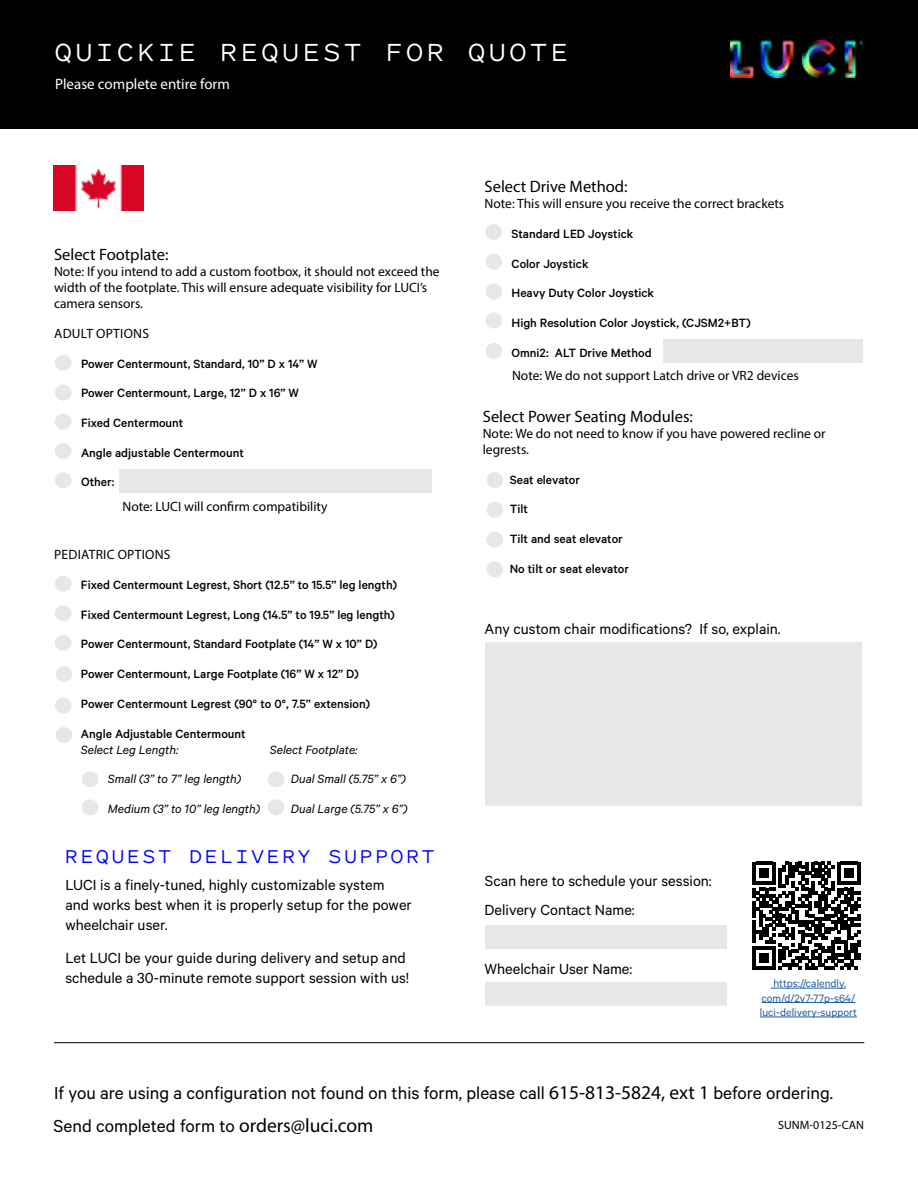
<style>
.page{position:relative;width:918px;height:1188px;background:#fff}
.page>*{position:absolute;margin:0;border:0;box-sizing:border-box;transform-origin:0 0}
.t1{font:500 30px "Pitch Sans";letter-spacing:.075em;color:#fff}
.t2{font:500 22.5px "Pitch Sans";letter-spacing:.075em;color:#00f}
.t3{font:19.5px "Calibre";color:#000}
.t4{font:16.5px/19.8px "Calibre";color:#000}
.t5{font:16.5px "Myriad Pro";color:#000}
.t6{font:15px "Myriad Pro";color:#fff}
.t7{font:500 13.5px/29.7px "Calibre";color:#000}
.t8{font:13.5px/16.2px "Myriad Pro";color:#000}
.t9{font:italic 13.5px "Calibre";color:#000}
.t10{font:13.5px "Myriad Pro";letter-spacing:.02em;color:#000}
.t11{font:12px/14.4px "Calibre";color:#215e9e;text-align:center}
.t12{font:12px "Myriad Pro";color:#000}
.s1{font-family:"Myriad Pro"}
</style>
<div class="page">
<div style="left:0;top:0;width:918px;height:128px;background:#000"></div>
<hr style="left:54px;top:1042px;width:810px;height:1px;background:#000">
<div style="left:485px;top:642px;width:377px;height:163px;background:#e6e7e8"></div>
<div style="left:486px;top:472px;width:17px;height:16px;background:#e6e7e8;border-radius:50%"></div>
<div style="left:486px;top:502px;width:17px;height:16px;background:#e6e7e8;border-radius:50%"></div>
<div style="left:486px;top:532px;width:17px;height:16px;background:#e6e7e8;border-radius:50%"></div>
<div style="left:486px;top:561px;width:17px;height:16px;background:#e6e7e8;border-radius:50%"></div>
<div style="left:663px;top:340px;width:200px;height:23px;background:#e6e7e8"></div>
<div style="left:486px;top:224px;width:16px;height:16px;background:#e6e7e8;border-radius:50%"></div>
<div style="left:486px;top:254px;width:16px;height:16px;background:#e6e7e8;border-radius:50%"></div>
<div style="left:486px;top:284px;width:16px;height:16px;background:#e6e7e8;border-radius:50%"></div>
<div style="left:486px;top:313px;width:16px;height:16px;background:#e6e7e8;border-radius:50%"></div>
<div style="left:486px;top:343px;width:16px;height:16px;background:#e6e7e8;border-radius:50%"></div>
<div style="left:55px;top:576px;width:17px;height:16px;background:#e6e7e8;border-radius:50%"></div>
<div style="left:55px;top:605px;width:17px;height:16px;background:#e6e7e8;border-radius:50%"></div>
<div style="left:55px;top:698px;width:17px;height:16px;background:#e6e7e8;border-radius:50%"></div>
<div style="left:268px;top:771px;width:16px;height:16px;background:#e6e7e8;border-radius:50%"></div>
<div style="left:55px;top:635px;width:17px;height:16px;background:#e6e7e8;border-radius:50%"></div>
<div style="left:82px;top:771px;width:16px;height:16px;background:#e6e7e8;border-radius:50%"></div>
<div style="left:268px;top:799px;width:16px;height:16px;background:#e6e7e8;border-radius:50%"></div>
<div style="left:56px;top:666px;width:16px;height:16px;background:#e6e7e8;border-radius:50%"></div>
<div style="left:82px;top:799px;width:16px;height:16px;background:#e6e7e8;border-radius:50%"></div>
<div style="left:120px;top:469px;width:312px;height:24px;background:#e6e7e8"></div>
<div style="left:55px;top:355px;width:17px;height:16px;background:#e6e7e8;border-radius:50%"></div>
<div style="left:55px;top:385px;width:17px;height:16px;background:#e6e7e8;border-radius:50%"></div>
<div style="left:55px;top:414px;width:17px;height:16px;background:#e6e7e8;border-radius:50%"></div>
<div style="left:55px;top:472px;width:17px;height:16px;background:#e6e7e8;border-radius:50%"></div>
<div style="left:55px;top:443px;width:17px;height:16px;background:#e6e7e8;border-radius:50%"></div>
<div style="left:485px;top:925px;width:242px;height:24px;background:#e6e7e8"></div>
<svg style="left:753px;top:862px;width:107px;height:107px"></svg>
<hr style="left:771px;top:988px;width:75px;height:1px;background:#215e9e">
<hr style="left:762px;top:1002px;width:93px;height:1px;background:#215e9e">
<hr style="left:760px;top:1017px;width:97px;height:1px;background:#215e9e">
<div style="left:485px;top:983px;width:242px;height:23px;background:#e6e7e8"></div>
<img style="left:730px;top:41px;width:133px;height:37px">
<div style="left:56px;top:727px;width:16px;height:16px;background:#e6e7e8;border-radius:50%"></div>
<img style="left:53px;top:165px;width:91px;height:45px">
<h1 class="t1" style="left:54px;top:32px;width:516px">QUICKIE REQUEST FOR QUOTE</h1>
<p class="t6" style="left:55px;top:74px;width:176px">Please complete entire form</p>
<p class="t5" style="left:54px;top:244px;width:116px">Select Footplate:</p>
<p class="t8" style="left:54px;top:263px;width:387px">Note: If you intend to add a custom footbox, it should not exceed the width of the footplate. This will ensure adequate visibility for LUCI’s camera sensors.</p>
<p class="t10" style="left:54px;top:325px;width:96px">ADULT OPTIONS</p>
<p class="t7" style="left:81px;top:348px;width:238px">Power Centermount, Standard, 10” D x 14” W<br>Power Centermount, Large, 12” D x 16” W<br>Fixed Centermount</p>
<p class="t7" style="left:81px;top:437px;width:164px">Angle adjustable Centermount<br>Other:</p>
<p class="t8" style="left:122px;top:498px;width:207px">Note: LUCI will confirm compatibility</p>
<p class="t10" style="left:54px;top:547px;width:118px">PEDIATRIC OPTIONS</p>
<p class="t7" style="left:81px;top:570px;width:318px">Fixed Centermount Legrest, Short (12.5” to 15.5” leg length)</p>
<p class="t7" style="left:81px;top:599px;width:315px">Fixed Centermount Legrest, Long (14.5” to 19.5” leg length)</p>
<p class="t7" style="left:81px;top:629px;width:298px">Power Centermount, Standard Footplate (14” W x 10” D)<br>Power Centermount, Large Footplate (16” W x 12” D)</p>
<p class="t7" style="left:81px;top:688px;width:291px">Power Centermount Legrest (90° to 0°, 7.5” extension)</p>
<p class="t7" style="left:81px;top:718px;width:166px">Angle Adjustable Centermount</p>
<p class="t9" style="left:81px;top:742px;width:99px">Select Leg Length:</p>
<p class="t9" style="left:270px;top:742px;width:89px">Select Footplate:</p>
<p class="t9" style="left:108px;top:771px;width:135px">Small (3” to 7” leg length)</p>
<p class="t9" style="left:291px;top:771px;width:116px">Dual Small (5.75” x 6”)</p>
<p class="t9" style="left:108px;top:801px;width:154px">Medium (3” to 10” leg length)</p>
<p class="t9" style="left:291px;top:801px;width:118px">Dual Large (5.75” x 6”)</p>
<h2 class="t2" style="left:65px;top:841px;width:372px">REQUEST DELIVERY SUPPORT</h2>
<p class="t4" style="left:65px;top:875px;width:348px">LUCI is a finely-tuned, highly customizable system and works best when it is properly setup for the power wheelchair user.</p>
<p class="t4" style="left:65px;top:948px;width:345px">Let LUCI be your guide during delivery and setup and schedule a 30-minute remote support session with us!</p>
<p class="t5" style="left:485px;top:176px;width:145px">Select Drive Method:</p>
<p class="t8" style="left:485px;top:195px;width:301px">Note: This will ensure you receive the correct brackets</p>
<p class="t7" style="left:512px;top:219px;width:123px">Standard LED Joystick<br>Color Joystick</p>
<p class="t7" style="left:512px;top:278px;width:241px">Heavy Duty Color Joystick<br>High Resolution Color Joystick, (CJSM2+BT)<br>Omni2: ALT Drive Method</p>
<p class="t8" style="left:512px;top:367px;width:288px">Note: We do not support Latch drive or VR2 devices</p>
<p class="t5" style="left:483px;top:406px;width:212px">Select Power Seating Modules:</p>
<p class="t8" style="left:483px;top:425px;width:344px">Note: We do not need to know if you have powered recline or legrests.</p>
<p class="t7" style="left:510px;top:464px;width:72px">Seat elevator<br>Tilt</p>
<p class="t7" style="left:510px;top:524px;width:121px">Tilt and seat elevator<br>No tilt or seat elevator</p>
<p class="t4" style="left:485px;top:619px;width:298px">Any custom chair modifications? If so, explain.</p>
<p class="t4" style="left:485px;top:870px;width:228px">Scan here to schedule your session:</p>
<p class="t4" style="left:485px;top:899px;width:152px">Delivery Contact Name:</p>
<p class="t4" style="left:485px;top:958px;width:149px">Wheelchair User Name:</p>
<p class="t11" style="left:760px;top:976px;width:99px">https://calendly. com/d/2v7-77p-s64/ luci-delivery-support</p>
<h3 class="t3" style="left:54px;top:1082px;width:781px">If you are using a configuration not found on this form, please call <span class="s1">615-813-5824, ext 1</span> before ordering.</h3>
<h3 class="t3" style="left:54px;top:1115px;width:321px">Send completed form to <span class="s1">orders@luci.com</span></h3>
<p class="t12" style="left:778px;top:1118px;width:87px">SUNM-0125-CAN</p>
</div>
